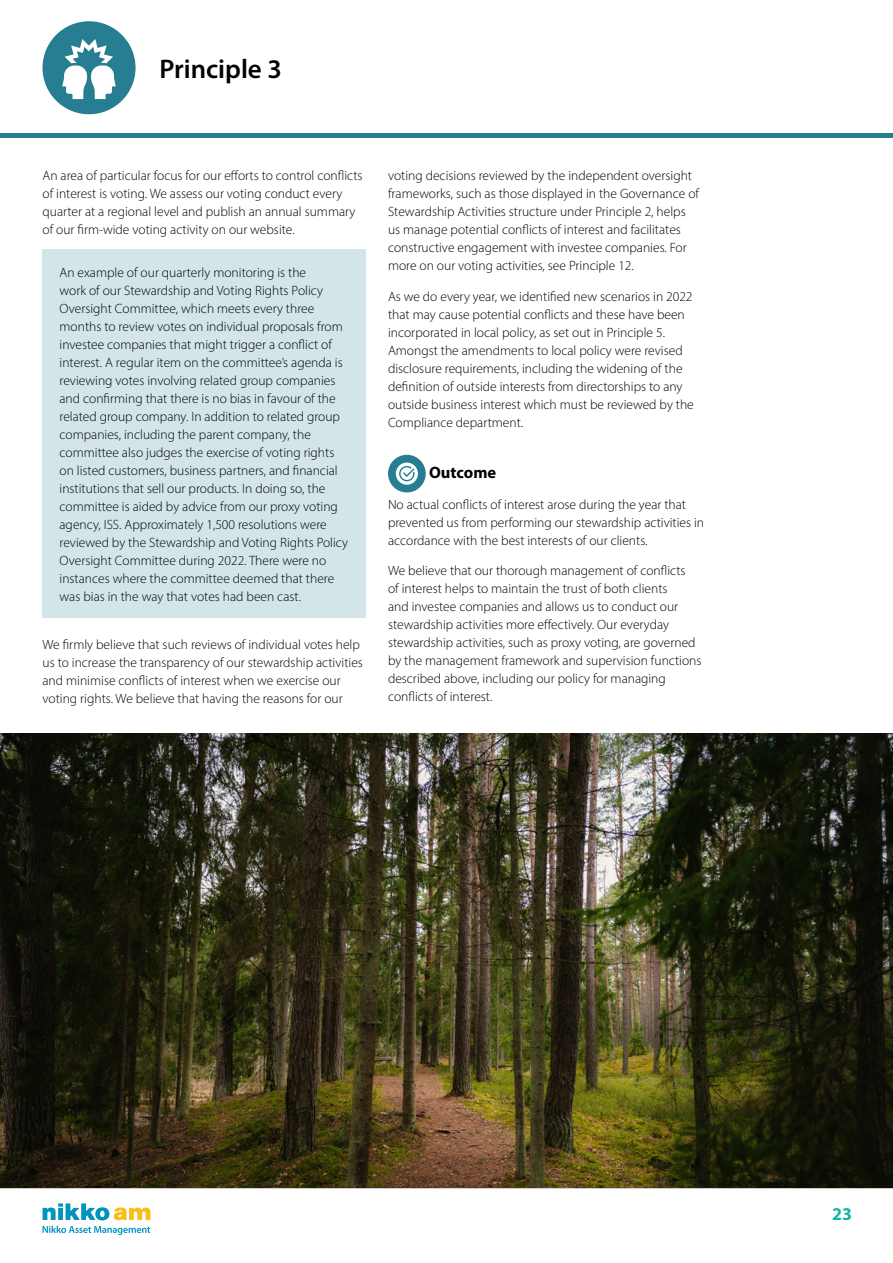
<style>
.page{position:relative;width:893px;height:1263px;background:#fff}
.page>*{position:absolute;margin:0;border:0;box-sizing:border-box;transform-origin:0 0}
.t1{font:600 27px "Myriad Pro";color:#000}
.t2{font:700 18px "Myriad Pro";color:#17b2a9}
.t3{font:700 16.5px "Myriad Pro";color:#000}
.t4{font:300 13.5px/18px "Myriad Pro";color:#000}
</style>
<div class="page">
<hr style="left:0;top:1187px;width:893px;height:2px;background:#cdcdcf">
<div style="left:0;top:133px;width:893px;height:5px;background:#277d91"></div>
<div style="left:43px;top:21px;width:93px;height:93px;background:#277d91;border-radius:50%"></div>
<svg style="left:62px;top:39px;width:54px;height:60px"></svg>
<svg style="left:43px;top:1203px;width:107px;height:17px"></svg>
<svg style="left:43px;top:1226px;width:107px;height:9px"></svg>
<div style="left:43px;top:250px;width:323px;height:368px;background:#d4e5e9"></div>
<div style="left:388px;top:455px;width:38px;height:37px;background:#277d91;border-radius:50%"></div>
<svg style="left:396px;top:463px;width:22px;height:22px"></svg>
<img style="left:0;top:733px;width:893px;height:454px">
<h1 class="t1" style="left:159px;top:52px;width:124px">Principle 3</h1>
<p class="t4" style="left:43px;top:167px;width:322px">An area of particular focus for our efforts to control conflicts of interest is voting. We assess our voting conduct every quarter at a regional level and publish an annual summary of our firm-wide voting activity on our website.</p>
<p class="t4" style="left:60px;top:263px;width:290px">An example of our quarterly monitoring is the<br>work of our Stewardship and Voting Rights Policy Oversight Committee, which meets every three months to review votes on individual proposals from investee companies that might trigger a conflict of interest. A regular item on the committee’s agenda is reviewing votes involving related group companies and confirming that there is no bias in favour of the related group company. In addition to related group companies, including the parent company, the committee also judges the exercise of voting rights on listed customers, business partners, and financial institutions that sell our products. In doing so, the committee is aided by advice from our proxy voting agency, ISS. Approximately 1,500 resolutions were reviewed by the Stewardship and Voting Rights Policy Oversight Committee during 2022. There were no instances where the committee deemed that there was bias in the way that votes had been cast.</p>
<p class="t4" style="left:43px;top:635px;width:322px">We firmly believe that such reviews of individual votes help us to increase the transparency of our stewardship activities and minimise conflicts of interest when we exercise our voting rights. We believe that having the reasons for our</p>
<p class="t4" style="left:388px;top:166px;width:313px">voting decisions reviewed by the independent oversight frameworks, such as those displayed in the Governance of Stewardship Activities structure under Principle 2, helps us manage potential conflicts of interest and facilitates constructive engagement with investee companies. For more on our voting activities, see Principle 12.</p>
<p class="t4" style="left:388px;top:287px;width:307px">As we do every year, we identified new scenarios in 2022 that may cause potential conflicts and these have been incorporated in local policy, as set out in Principle 5.<br>Amongst the amendments to local policy were revised disclosure requirements, including the widening of the definition of outside interests from directorships to any outside business interest which must be reviewed by the Compliance department.</p>
<p class="t3" style="left:429px;top:461px;width:69px">Outcome</p>
<p class="t4" style="left:388px;top:495px;width:318px">No actual conflicts of interest arose during the year that prevented us from performing our stewardship activities in accordance with the best interests of our clients.</p>
<p class="t4" style="left:388px;top:562px;width:315px">We believe that our thorough management of conflicts<br>of interest helps to maintain the trust of both clients<br>and investee companies and allows us to conduct our stewardship activities more effectively. Our everyday stewardship activities, such as proxy voting, are governed by the management framework and supervision functions described above, including our policy for managing conflicts of interest.</p>
<h2 class="t2" style="left:832px;top:1202px;width:21px">23</h2>
</div>
